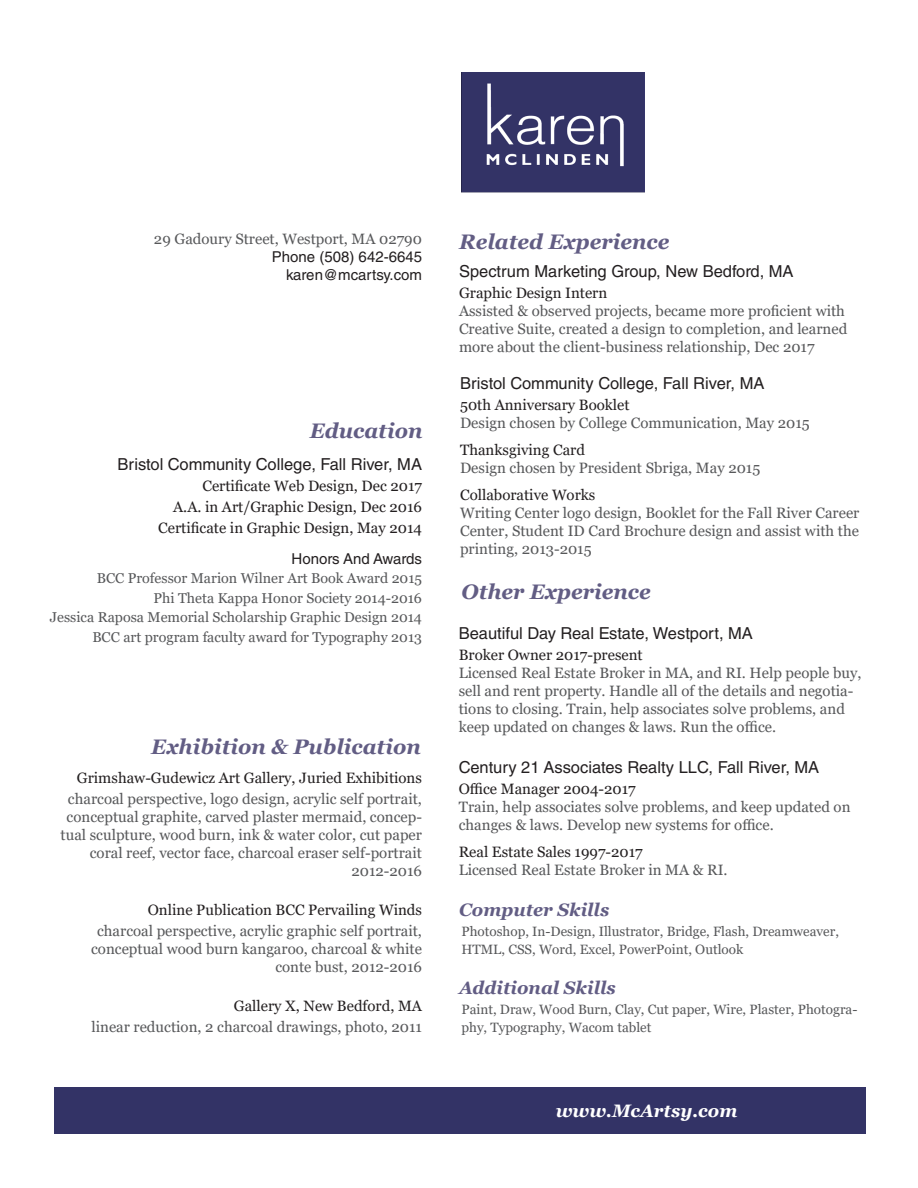
<style>
.page{position:relative;width:918px;height:1188px;background:#fff}
.page>*{position:absolute;margin:0;border:0;box-sizing:border-box;transform-origin:0 0}
.t1{font:italic 700 21px "Georgia";color:#625d84}
.t2{font:italic 700 18px "Georgia";color:#625d84}
.t3{font:italic 700 18px "Georgia";color:#fff}
.t4{font:16.5px "Helvetica LT Std";color:#231f20}
.t5{font:15px/18px "Georgia";color:#57585a}
.t6{font:15px "Georgia";color:#231f20}
.t7{font:15px "Helvetica LT Std";color:#231f20}
.t8{font:14.25px "Georgia";color:#57585a}
.t9{font:13.5px/18px "Georgia";color:#57585a}
.s1{color:#231f20}
</style>
<div class="page">
<img style="left:462px;top:72px;width:183px;height:121px">
<div style="left:54px;top:1088px;width:811px;height:46px;background:#336"></div>
<p class="t5" style="left:154px;top:230px;width:270px">29 Gadoury Street, Westport, MA 02790</p>
<p class="t1" style="left:459px;top:228px;width:212px">Related Experience</p>
<p class="t7" style="left:272px;top:248px;width:152px">Phone (508) 642-6645</p>
<p class="t7" style="left:286px;top:266px;width:137px">karen@mcartsy.com</p>
<p class="t4" style="left:459px;top:261px;width:336px">Spectrum Marketing Group, New Bedford, MA</p>
<p class="t6" style="left:459px;top:284px;width:150px">Graphic Design Intern</p>
<p class="t5" style="left:459px;top:302px;width:390px">Assisted &amp; observed projects, became more proficient with<br>Creative Suite, created a design to completion, and learned more about the client-business relationship, Dec 2017</p>
<p class="t1" style="left:310px;top:417px;width:114px">Education</p>
<p class="t4" style="left:118px;top:455px;width:306px">Bristol Community College, Fall River, MA</p>
<p class="t6" style="left:202px;top:477px;width:221px">Certificate Web Design, Dec 2017</p>
<p class="t6" style="left:173px;top:498px;width:250px">A.A. in Art/Graphic Design, Dec 2016</p>
<p class="t6" style="left:158px;top:519px;width:265px">Certificate in Graphic Design, May 2014</p>
<p class="t7" style="left:292px;top:550px;width:132px">Honors And Awards</p>
<p class="t8" style="left:97px;top:570px;width:327px">BCC Professor Marion Wilner Art Book Award 2015</p>
<p class="t8" style="left:154px;top:589px;width:270px">Phi Theta Kappa Honor Society 2014-2016</p>
<p class="t8" style="left:50px;top:609px;width:374px">Jessica Raposa Memorial Scholarship Graphic Design 2014</p>
<p class="t8" style="left:92px;top:628px;width:331px">BCC art program faculty award for Typography 2013</p>
<p class="t1" style="left:151px;top:733px;width:271px">Exhibition &amp; Publication</p>
<p class="t5" style="left:68px;top:767px;width:356px;line-height:21px;text-align:center"><span class="s1">Grimshaw-Gudewicz Art Gallery, Juried Exhibitions </span>charcoal perspective, logo design, acrylic self portrait,</p>
<p class="t5" style="left:61px;top:808px;width:363px;text-align:right">conceptual graphite, carved plaster mermaid, concep&shy;tual sculpture, wood burn, ink &amp; water color, cut paper coral reef, vector face, charcoal eraser self-portrait 2012-2016</p>
<p class="t6" style="left:148px;top:900px;width:276px">Online Publication BCC Pervailing Winds</p>
<p class="t5" style="left:91px;top:922px;width:332px;text-align:right">charcoal perspective, acrylic graphic self portrait, conceptual wood burn kangaroo, charcoal &amp; white conte bust, 2012-2016</p>
<p class="t6" style="left:234px;top:996px;width:190px">Gallery X, New Bedford, MA</p>
<p class="t5" style="left:91px;top:1018px;width:332px">linear reduction, 2 charcoal drawings, photo, 2011</p>
<p class="t4" style="left:460px;top:374px;width:306px">Bristol Community College, Fall River, MA</p>
<p class="t6" style="left:460px;top:396px;width:171px">50th Anniversary Booklet</p>
<p class="t5" style="left:460px;top:414px;width:351px">Design chosen by College Communication, May 2015</p>
<p class="t6" style="left:460px;top:441px;width:126px">Thanksgiving Card</p>
<p class="t5" style="left:460px;top:459px;width:302px">Design chosen by President Sbriga, May 2015</p>
<p class="t6" style="left:460px;top:486px;width:137px">Collaborative Works</p>
<p class="t5" style="left:460px;top:504px;width:401px;text-align:justify">Writing Center logo design, Booklet for the Fall River Career Center, Student ID Card Brochure design and assist with the printing, 2013-2015</p>
<p class="t1" style="left:461px;top:578px;width:191px">Other Experience</p>
<p class="t4" style="left:459px;top:623px;width:296px">Beautiful Day Real Estate, Westport, MA</p>
<p class="t6" style="left:459px;top:645px;width:186px">Broker Owner 2017-present</p>
<p class="t5" style="left:459px;top:664px;width:404px">Licensed Real Estate Broker in MA, and RI. Help people buy, sell and rent property. Handle all of the details and negotia&shy;tions to closing. Train, help associates solve problems, and keep updated on changes &amp; laws. Run the office.</p>
<p class="t4" style="left:459px;top:757px;width:362px">Century 21 Associates Realty LLC, Fall River, MA</p>
<p class="t6" style="left:459px;top:779px;width:179px">Office Manager 2004-2017</p>
<p class="t5" style="left:459px;top:798px;width:393px">Train, help associates solve problems, and keep updated on changes &amp; laws. Develop new systems for office.</p>
<p class="t6" style="left:459px;top:842px;width:186px">Real Estate Sales 1997-2017</p>
<p class="t5" style="left:459px;top:861px;width:270px">Licensed Real Estate Broker in MA &amp; RI.</p>
<p class="t2" style="left:459px;top:898px;width:152px">Computer Skills</p>
<p class="t9" style="left:461px;top:923px;width:379px">Photoshop, In-Design, Illustrator, Bridge, Flash, Dreamweaver,<br>HTML, CSS, Word, Excel, PowerPoint, Outlook</p>
<p class="t2" style="left:459px;top:976px;width:158px">Additional Skills</p>
<p class="t9" style="left:461px;top:1000px;width:397px">Paint, Draw, Wood Burn, Clay, Cut paper, Wire, Plaster, Photogra&shy;phy, Typography, Wacom tablet</p>
<p class="t3" style="left:556px;top:1099px;width:183px">www.McArtsy.com</p>
</div>
